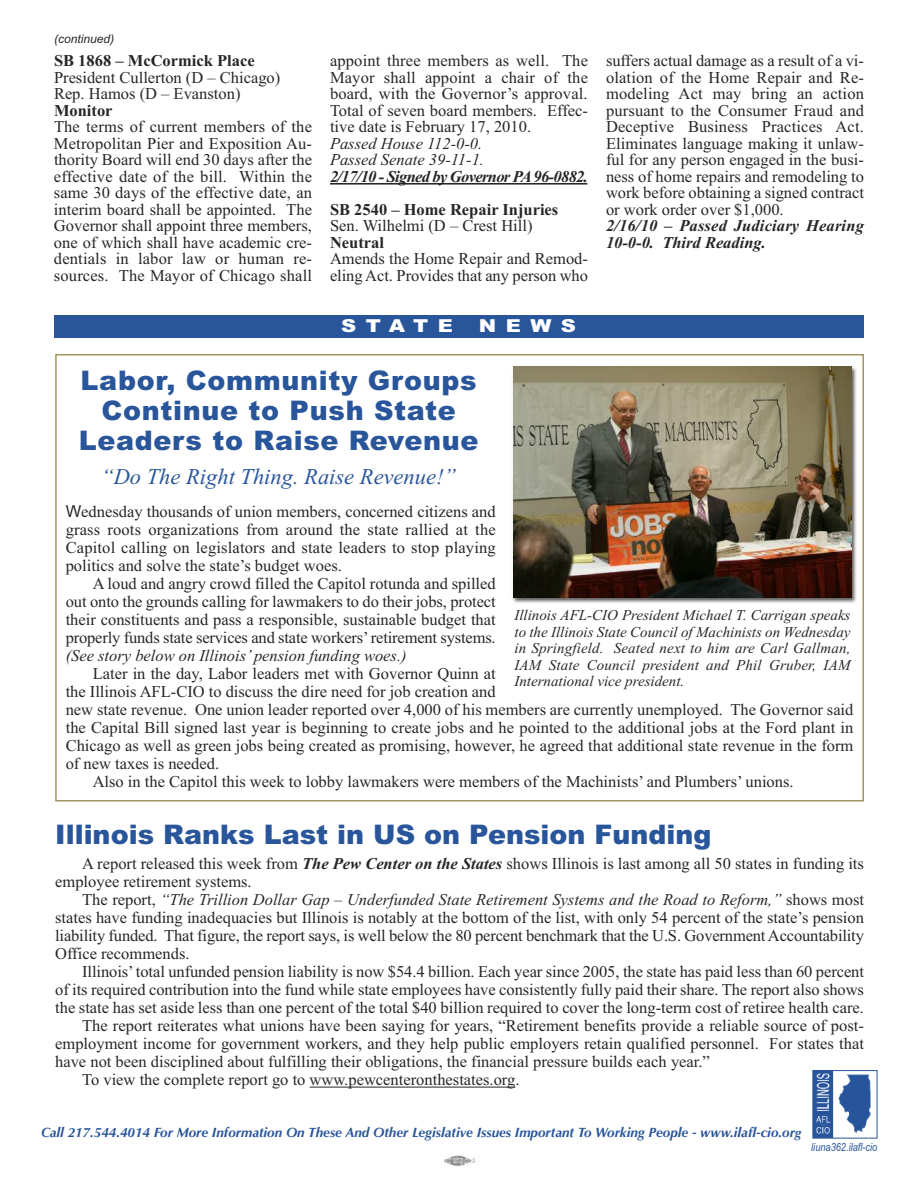
<style>
.page{position:relative;width:918px;height:1188px;background:#fff}
.page>*{position:absolute;margin:0;border:0;box-sizing:border-box;transform-origin:0 0}
.t1{font:900 27px/30px "Arial";letter-spacing:.025em;color:#29559b;text-align:center}
.t2{font:900 27px "Arial";color:#29559b}
.t3{font:italic 22.5px "Times New Roman";color:#29559b}
.t4{font:900 17.85px "Arial";letter-spacing:.45em;color:#fff;scale:1.18 1}
.t5{font:16.5px/16.5px "Times New Roman";color:#272627;text-align:justify}
.t6{font:italic 16.5px/16.5px "Times New Roman";color:#272627}
.t7{font:700 16.5px "Times New Roman";color:#272627}
.t8{font:italic 700 16.5px/16.5px "Times New Roman";color:#272627}
.t9{font:italic 700 16.5px "Times New Roman";letter-spacing:-.04em;color:#272627}
.t10{font:italic 15px/16.5px "Times New Roman";color:#272627;text-align:justify}
.t11{font:italic 700 13.5px "Optima";color:#29559b}
.t12{font:italic 12px "Arial";color:#272627}
.t13{font:italic 11.25px "Arial Narrow";color:#29559b}
.s1{font-family:"Arial"}
.s2{font-weight:700;font-style:italic}
.s3{font-style:italic}
.s4{font-size:12.75px}
</style>
<div class="page">
<img style="left:814px;top:1072px;width:57px;height:65px">
<div style="left:812px;top:1070px;width:65px;height:69px;border:1px solid #29559b"></div>
<hr style="left:310px;top:1087px;width:205px;height:1px;background:#272627">
<img style="left:444px;top:1155px;width:31px;height:12px">
<div style="left:54px;top:315px;width:809px;height:23px;background:#29559b"></div>
<div style="left:55px;top:354px;width:809px;height:448px;border:2px solid #a29461"></div>
<img style="left:513px;top:366px;width:344px;height:237px">
<img style="left:514px;top:367px;width:338px;height:231px">
<hr style="left:330px;top:183px;width:257px;height:2px;background:#272627">
<p class="t12" style="left:54px;top:32px;width:62px">(continued)</p>
<p class="t7" style="left:54px;top:51px;width:202px">SB 1868 – McCormick Place</p>
<p class="t5" style="left:54px;top:69px;width:228px">President Cullerton (D – Chicago)<br>Rep. Hamos (D – Evanston)</p>
<p class="t7" style="left:54px;top:100px;width:60px">Monitor</p>
<p class="t5" style="left:54px;top:118px;width:260px">The terms of current members of the Metropolitan Pier and Exposition Au&shy;thority Board will end 30 days after the effective date of the bill. Within the same 30 days of the effective date, an interim board shall be appointed. The Governor shall appoint three members, one of which shall have academic cre&shy;dentials in labor law or human re&shy;sources. The Mayor of Chicago shall</p>
<p class="t5" style="left:330px;top:53px;width:260px">appoint three members as well. The Mayor shall appoint a chair of the board, with the Governor’s approval.<br>Total of seven board members. Effec&shy;tive date is February 17, 2010.</p>
<p class="t6" style="left:330px;top:135px;width:156px">Passed House 112-0-0.<br>Passed Senate 39-11-1.</p>
<p class="t9" style="left:330px;top:167px;width:260px">2/17/10 - Signed by Governor PA96-0882.</p>
<p class="t7" style="left:330px;top:200px;width:230px">SB 2540 – Home Repair Injuries</p>
<p class="t5" style="left:330px;top:218px;width:204px">Sen. Wilhelmi (D – Crest Hill)</p>
<p class="t7" style="left:330px;top:233px;width:56px">Neutral</p>
<p class="t5" style="left:330px;top:251px;width:260px">Amends the Home Repair and Remod&shy;eling Act. Provides that any person who</p>
<p class="t4" style="left:341px;top:316px;width:96px">STATE</p>
<p class="t4" style="left:479px;top:316px;width:84px">NEWS</p>
<h1 class="t1" style="left:79px;top:365px;width:401px">Labor, Community Groups<br>Continue to Push State<br>Leaders to Raise Revenue</h1>
<h2 class="t3" style="left:101px;top:463px;width:356px">“Do The Right Thing. Raise Revenue!”</h2>
<p class="t5" style="left:606px;top:53px;width:260px">suffers actual damage as a result of a vi&shy;olation of the Home Repair and Re&shy;modeling Act may bring an action pursuant to the Consumer Fraud and Deceptive Business Practices Act.<br>Eliminates language making it unlaw&shy;ful for any person engaged in the busi&shy;ness of home repairs and remodeling to work before obtaining a signed contract or work order over $1,000.</p>
<p class="t8" style="left:606px;top:218px;width:260px">2/16/10 – Passed Judiciary Hearing<br>10-0-0. Third Reading.</p>
<p class="t5" style="left:66px;top:502px;width:432px;line-height:18px"><span class="s1">W</span>ednesday thousands of union members, concerned citizens and grass roots organizations from around the state rallied at the Capitol calling on legislators and state leaders to stop playing politics and solve the state’s budget woes.</p>
<p class="t5" style="left:66px;top:574px;width:432px;line-height:18px;text-indent:27px">A loud and angry crowd filled the Capitol rotunda and spilled out onto the grounds calling for lawmakers to do their jobs, protect their constituents and pass a responsible, sustainable budget that properly funds state services and state workers’retirement systems.</p>
<p class="t6" style="left:66px;top:647px;width:342px">(See story below on Illinois’ pension funding woes.)</p>
<p class="t5" style="left:93px;top:665px;width:405px">Later in the day, Labor leaders met with Governor Quinn at</p>
<p class="t5" style="left:66px;top:683px;width:432px">the Illinois AFL-CIO to discuss the dire need for job creation and</p>
<p class="t5" style="left:66px;top:701px;width:789px">new state revenue. One union leader reported over 4,000 of his members are currently unemployed. The Governor said</p>
<p class="t5" style="left:66px;top:719px;width:789px">the Capital Bill signed last year is beginning to create jobs and he pointed to the additional jobs at the Ford plant in</p>
<p class="t5" style="left:66px;top:737px;width:789px">Chicago as well as green jobs being created as promising, however, he agreed that additional state revenue in the form</p>
<p class="t5" style="left:66px;top:755px;width:155px">of new taxes is needed.</p>
<p class="t5" style="left:93px;top:773px;width:702px">Also in the Capitol this week to lobby lawmakers were members of the Machinists’ and Plumbers’ unions.</p>
<p class="t10" style="left:514px;top:607px;width:338px">Illinois AFL-CIO President Michael T. Carrigan speaks to the Illinois State Council of Machinists on Wednesday in Springfield. Seated next to him are Carl Gallman, IAM State Council president and Phil Gruber, IAM International vice president.</p>
<h1 class="t2" style="left:55px;top:819px;width:658px">Illinois Ranks Last in US on Pension Funding</h1>
<p class="t5" style="left:55px;top:855px;width:810px;line-height:18px;text-indent:27px">A report released this week from <span class="s2">The Pew Center on the States</span> shows Illinois is last among all 50 states in funding its employee retirement systems.</p>
<p class="t5" style="left:55px;top:891px;width:810px;line-height:18px;text-indent:27px">The report, <span class="s3">“The Trillion Dollar Gap – Underfunded State Retirement Systems and the Road to Reform,”</span> shows most states have funding inadequacies but Illinois is notably at the bottom of the list, with only 54 percent of the state’s pension liability funded. That figure, the report says, is well below the 80 percent benchmark that the U.S. Government Accountability Office recommends.</p>
<p class="t5" style="left:82px;top:963px;width:783px">Illinois’total unfunded pension liability is now $54.4 billion. Each year since 2005, the state has paid less than 60 percent</p>
<p class="t5" style="left:55px;top:981px;width:810px">of its required contribution into the fund while state employees have consistently fully paid their share. The report also shows</p>
<p class="t5" style="left:55px;top:999px;width:810px">the state has set aside less than one percent of the total $40 billion required to cover the long-term cost of retiree health care.</p>
<p class="t5" style="left:82px;top:1017px;width:783px">The report reiterates what unions have been saying for years, “Retirement benefits provide a reliable source of post-</p>
<p class="t5" style="left:55px;top:1035px;width:810px">employment income for government workers, and they help public employers retain qualified personnel. For states that</p>
<p class="t5" style="left:55px;top:1053px;width:656px">have not been disciplined about fulfilling their obligations, the financial pressure builds each year.”</p>
<p class="t5" style="left:82px;top:1071px;width:439px">To view the complete report go to www.pewcenteronthestates.org.</p>
<p class="t11" style="left:41px;top:1127px;width:762px">Call 217.544.4014 For More Information On These And Other Legislative Issues Important To Working People - www.ilafl-cio.or<span class="s4">g</span></p>
<p class="t13" style="left:811px;top:1140px;width:68px">liuna362.ilafl-cio</p>
</div>
